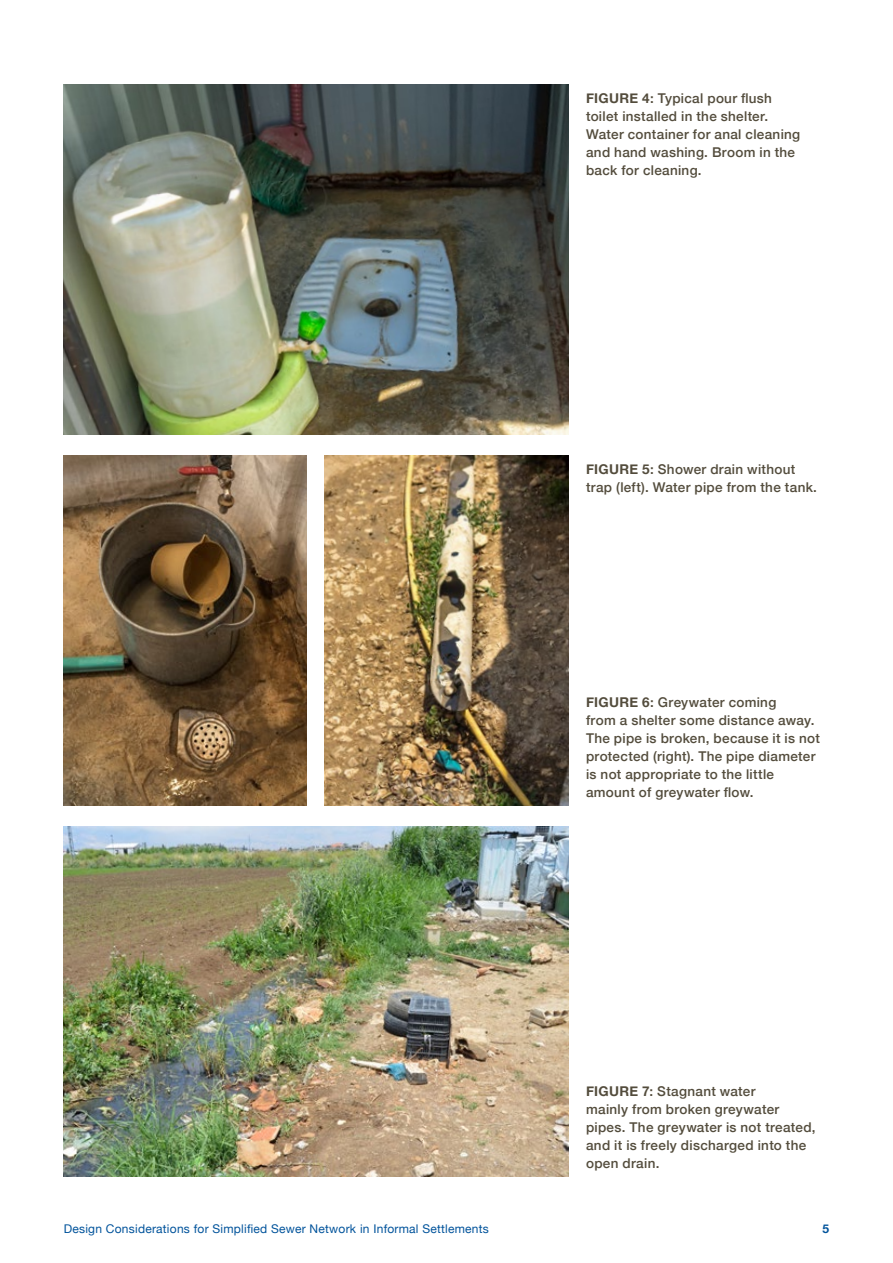
<style>
.page{position:relative;width:893px;height:1263px;background:#fff}
.page>*{position:absolute;margin:0;border:0;box-sizing:border-box;transform-origin:0 0}
.t1{font:500 13.5px/18px "Helvetica Neue";letter-spacing:.02em;color:#534c3c}
.t2{font:12px "Helvetica Neue";letter-spacing:.02em;color:#00539b}
.t3{font:700 12px "Helvetica Neue";color:#00539b}
.s1{font-weight:700}
</style>
<div class="page">
<img style="left:64px;top:456px;width:243px;height:350px">
<img style="left:64px;top:85px;width:504px;height:350px">
<img style="left:64px;top:827px;width:504px;height:350px">
<img style="left:325px;top:456px;width:243px;height:350px">
<p class="t1" style="left:586px;top:88px;width:216px"><span class="s1">FIGURE 4</span>: Typical pour flush toilet installed in the shelter.<br>Water container for anal cleaning and hand washing. Broom in the back for cleaning.</p>
<p class="t1" style="left:586px;top:459px;width:232px"><span class="s1">FIGURE 5</span>: Shower drain without trap (left). Water pipe from the tank.</p>
<p class="t1" style="left:586px;top:692px;width:235px"><span class="s1">FIGURE 6</span>: Greywater coming<br>from a shelter some distance away.<br>The pipe is broken, because it is not protected (right). The pipe diameter is not appropriate to the little amount of greywater flow.</p>
<p class="t1" style="left:586px;top:1081px;width:231px"><span class="s1">FIGURE 7</span>: Stagnant water<br>mainly from broken greywater pipes. The greywater is not treated, and it is freely discharged into the open drain.</p>
<p class="t2" style="left:64px;top:1220px;width:427px">Design Considerations for Simplified Sewer Network in Informal Settlements</p>
<p class="t3" style="left:822px;top:1219px;width:8px">5</p>
</div>
